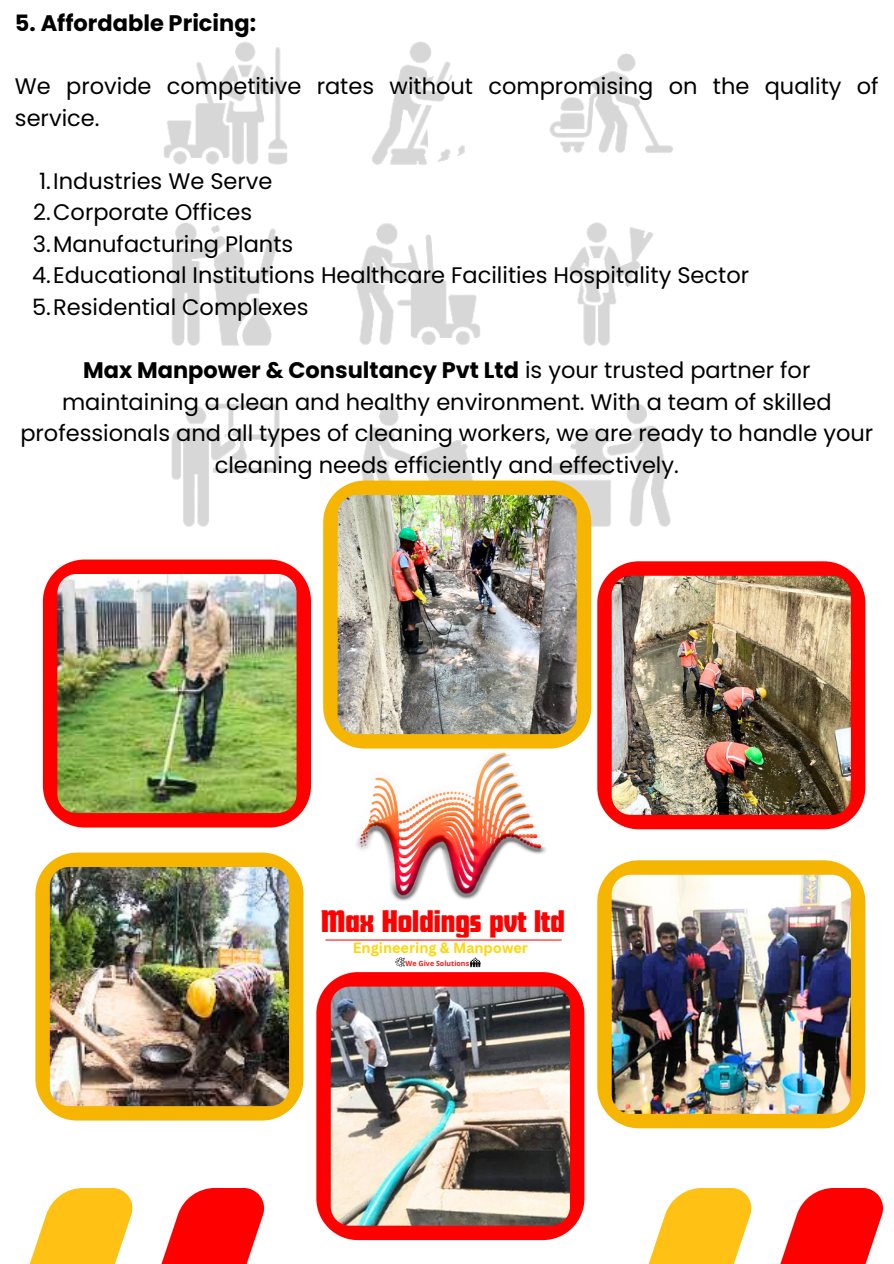
<style>
.page{position:relative;width:894px;height:1264px;background:#fff}
.page>*{position:absolute;margin:0;border:0;box-sizing:border-box;transform-origin:0 0}
.t1{font:32.4px "Futura Com Display";color:#f00}
.t2{font:22.5px/31.5px "Poppins";color:#000}
.t3{font:700 22.5px "Poppins";color:#000}
.t4{font:700 14.4px "Canva Sans";color:#ffd600}
.t5{font:700 7.2px "Open Sans";color:#ff1616}
.s1{font-weight:700}
</style>
<div class="page">
<img style="left:164px;top:41px;width:509px;height:503px">
<svg style="left:43px;top:559px;width:268px;height:268px;background:#fd1c1c"></svg>
<svg style="left:597px;top:561px;width:268px;height:268px;background:#fc1f1e"></svg>
<svg style="left:597px;top:860px;width:268px;height:268px;background:#f3bc1f"></svg>
<svg style="left:35px;top:852px;width:268px;height:268px;background:#f5bc1d"></svg>
<svg style="left:316px;top:972px;width:268px;height:268px;background:#fd1c1c"></svg>
<svg style="left:323px;top:480px;width:268px;height:267px;background:#f3bc21"></svg>
<img style="left:57px;top:574px;width:239px;height:239px;border-radius:19px">
<img style="left:611px;top:575px;width:239px;height:239px;border-radius:19px">
<img style="left:611px;top:874px;width:239px;height:239px;border-radius:19px">
<img style="left:50px;top:867px;width:239px;height:239px;border-radius:19px">
<img style="left:331px;top:986px;width:239px;height:239px;border-radius:19px">
<img style="left:337px;top:495px;width:239px;height:239px;border-radius:19px">
<img style="left:331px;top:708px;width:231px;height:193px">
<hr style="left:326px;top:939px;width:235px;height:1px;background:#ff1616">
<svg style="left:470px;top:957px;width:11px;height:10px"></svg>
<svg style="left:395px;top:957px;width:10px;height:9px"></svg>
<svg style="left:649px;top:1188px;width:87px;height:75px;fill:#ffc113"></svg>
<svg style="left:736px;top:1188px;width:132px;height:75px;fill:#f00"></svg>
<svg style="left:868px;top:1188px;width:16px;height:69px"></svg>
<svg style="left:30px;top:1188px;width:88px;height:75px;fill:#ffc113"></svg>
<svg style="left:118px;top:1188px;width:146px;height:75px;fill:#f00"></svg>
<h2 class="t3" style="left:15px;top:8px;width:242px">5. Affordable Pricing:</h2>
<h3 class="t2" style="left:15px;top:71px;width:865px">We provide competitive rates without compromising on the quality of service.</h3>
<p class="t2" style="left:39px;top:165px;width:235px">1.Industries We Serve</p>
<p class="t2" style="left:33px;top:197px;width:220px">2.Corporate Offices</p>
<p class="t2" style="left:33px;top:228px;width:262px">3.Manufacturing Plants</p>
<p class="t2" style="left:32px;top:260px;width:718px">4.Educational Institutions Healthcare Facilities Hospitality Sector</p>
<p class="t2" style="left:32px;top:291px;width:278px">5.Residential Complexes</p>
<h3 class="t2" style="left:20px;top:354px;width:854px;text-align:center"><span class="s1">Max Manpower &amp; Consultancy Pvt Ltd</span> is your trusted partner for maintaining a clean and healthy environment. With a team of skilled professionals and all types of cleaning workers, we are ready to handle your cleaning needs efficiently and effectively.</h3>
<h4 class="t1" style="left:321px;top:901px;width:245px">Max Holdings pvt ltd</h4>
<p class="t4" style="left:353px;top:938px;width:177px">Engineering &amp; Manpower</p>
<p class="t5" style="left:405px;top:958px;width:65px">We Give Solutions</p>
</div>
